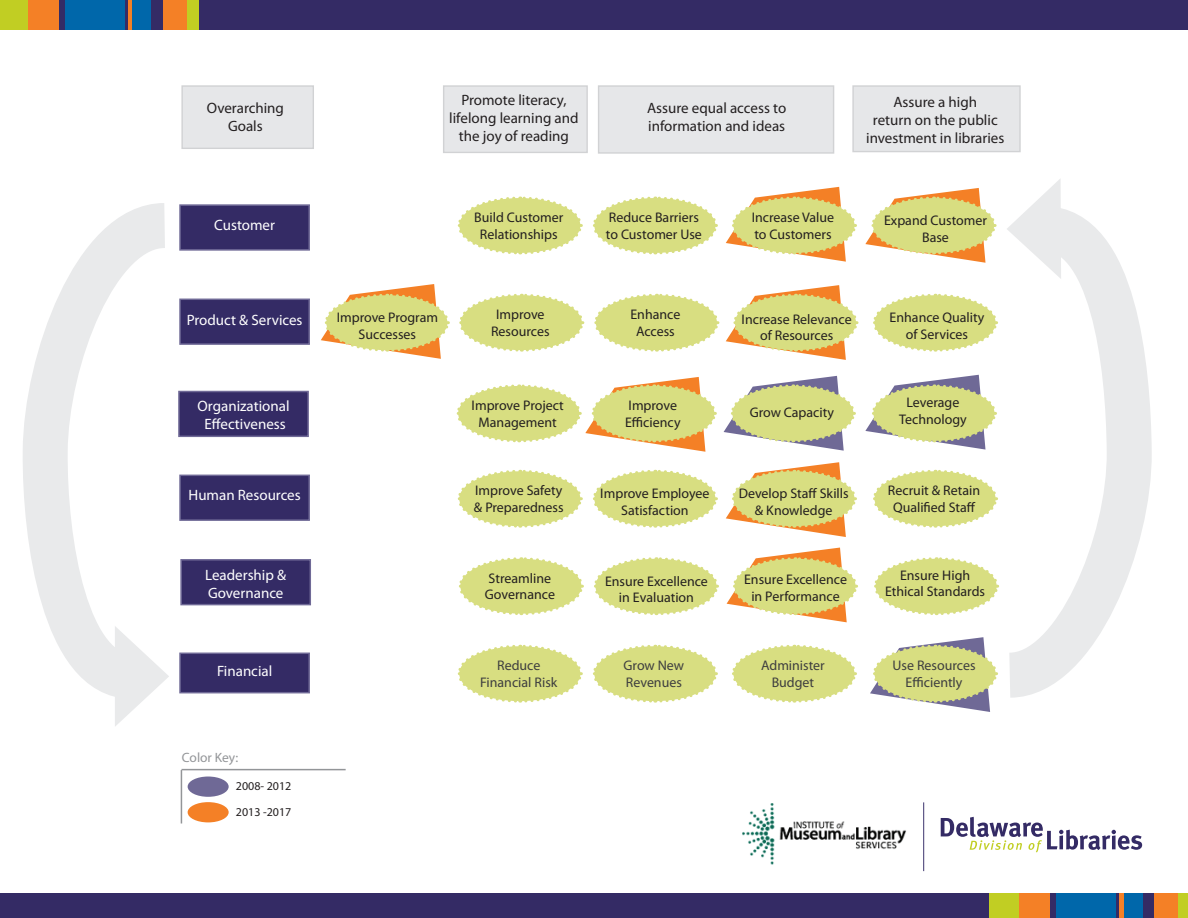
<style>
.page{position:relative;width:1188px;height:918px;background:#fff}
.page>*{position:absolute;margin:0;border:0;box-sizing:border-box;transform-origin:0 0}
.t1{font:15px/18px "Myriad Pro";color:#231f20}
.t2{font:15px "Myriad Pro";color:#fff}
.t3{font:13.95px/16.8px "Myriad Pro";color:#231f20;text-align:center}
.t4{font:13.95px "Myriad Pro";color:#3e3e3f}
.t5{font:13.5px "Myriad Pro";color:#939598}
.t6{font:12px "Myriad Pro";color:#231f20}
</style>
<div class="page">
<svg style="left:977px;top:208px;width:175px;height:490px"></svg>
<svg style="left:1007px;top:179px;width:54px;height:100px"></svg>
<div style="left:179px;top:204px;width:131px;height:47px;background:#342b65;border:2px solid #6f6996"></div>
<div style="left:179px;top:299px;width:131px;height:46px;background:#342b65;border:2px solid #6f6996"></div>
<div style="left:178px;top:391px;width:131px;height:46px;background:#342b65;border:2px solid #6f6996"></div>
<div style="left:179px;top:475px;width:131px;height:46px;background:#342b65;border:2px solid #6f6996"></div>
<div style="left:180px;top:559px;width:131px;height:46px;background:#342b65;border:2px solid #6f6996"></div>
<div style="left:179px;top:653px;width:131px;height:40px;background:#342b65;border:2px solid #6f6996"></div>
<div style="left:181px;top:85px;width:133px;height:64px;background:#e6e7e9;border:1px solid #d1d2d4"></div>
<svg style="left:457px;top:196px;width:126px;height:59px"></svg>
<svg style="left:593px;top:196px;width:125px;height:59px"></svg>
<svg style="left:726px;top:187px;width:131px;height:75px"></svg>
<svg style="left:865px;top:188px;width:132px;height:75px"></svg>
<svg style="left:459px;top:293px;width:126px;height:59px"></svg>
<svg style="left:594px;top:293px;width:126px;height:59px"></svg>
<svg style="left:726px;top:285px;width:133px;height:75px"></svg>
<svg style="left:873px;top:292px;width:126px;height:61px"></svg>
<svg style="left:456px;top:377px;width:261px;height:75px"></svg>
<svg style="left:724px;top:376px;width:132px;height:75px"></svg>
<svg style="left:865px;top:375px;width:133px;height:75px"></svg>
<svg style="left:457px;top:469px;width:126px;height:59px"></svg>
<svg style="left:593px;top:469px;width:125px;height:59px"></svg>
<svg style="left:726px;top:462px;width:131px;height:75px"></svg>
<svg style="left:873px;top:468px;width:126px;height:61px"></svg>
<svg style="left:459px;top:557px;width:125px;height:59px"></svg>
<svg style="left:594px;top:557px;width:125px;height:59px"></svg>
<svg style="left:727px;top:548px;width:131px;height:74px"></svg>
<svg style="left:874px;top:556px;width:126px;height:61px"></svg>
<svg style="left:457px;top:644px;width:126px;height:59px"></svg>
<svg style="left:593px;top:644px;width:125px;height:59px"></svg>
<svg style="left:732px;top:644px;width:125px;height:59px"></svg>
<svg style="left:870px;top:637px;width:129px;height:75px"></svg>
<div style="left:443px;top:85px;width:145px;height:68px;background:#e6e7e9;border:1px solid #d1d2d4"></div>
<div style="left:598px;top:85px;width:236px;height:69px;background:#e6e7e9;border:1px solid #d1d2d4"></div>
<div style="left:852px;top:85px;width:169px;height:67px;background:#e6e7e9;border:1px solid #d1d2d4"></div>
<svg style="left:321px;top:284px;width:129px;height:75px"></svg>
<div style="left:0;top:893px;width:1188px;height:25px;background:#342b65"></div>
<div style="left:989px;top:893px;width:31px;height:25px;background:#c1ce23"></div>
<div style="left:1020px;top:893px;width:31px;height:25px;background:#f48026"></div>
<div style="left:1057px;top:893px;width:59px;height:25px;background:#0067aa"></div>
<div style="left:1119px;top:893px;width:5px;height:25px;background:#f48026"></div>
<div style="left:1124px;top:893px;width:19px;height:25px;background:#0067aa"></div>
<div style="left:1154px;top:893px;width:25px;height:25px;background:#f48026"></div>
<div style="left:1178px;top:893px;width:10px;height:25px;background:#c1ce23"></div>
<svg style="left:941px;top:817px;width:201px;height:35px"></svg>
<img style="left:742px;top:803px;width:164px;height:62px">
<hr style="left:923px;top:802px;width:1px;height:69px;background:#50487c">
<div style="left:0;top:0;width:1188px;height:29px;background:#342b65"></div>
<div style="left:0;top:0;width:28px;height:29px;background:#c1ce23"></div>
<div style="left:28px;top:0;width:32px;height:29px;background:#f48026"></div>
<div style="left:59px;top:0;width:6px;height:29px;background:#342b65"></div>
<div style="left:65px;top:0;width:60px;height:29px;background:#0067aa"></div>
<hr style="left:128px;top:0;width:4px;height:29px;background:#f48026">
<div style="left:132px;top:0;width:19px;height:29px;background:#0067aa"></div>
<div style="left:163px;top:0;width:24px;height:29px;background:#f48026"></div>
<div style="left:187px;top:0;width:11px;height:29px;background:#c1ce23"></div>
<div style="left:188px;top:777px;width:41px;height:20px;background:#6f6996;border-radius:50%"></div>
<div style="left:188px;top:802px;width:41px;height:20px;background:#f48026;border-radius:50%"></div>
<svg style="left:44px;top:203px;width:166px;height:494px"></svg>
<svg style="left:115px;top:626px;width:54px;height:100px"></svg>
<hr style="left:182px;top:769px;width:164px;height:1px;background:#939598">
<hr style="left:181px;top:770px;width:1px;height:54px;background:#939598">
<p class="t1" style="left:207px;top:98px;width:79px">Overarching</p>
<p class="t1" style="left:228px;top:116px;width:36px">Goals</p>
<p class="t2" style="left:214px;top:216px;width:62px">Customer</p>
<p class="t2" style="left:187px;top:311px;width:117px">Product &amp; Services</p>
<p class="t2" style="left:198px;top:397px;width:93px">Organizational</p>
<p class="t2" style="left:205px;top:415px;width:83px">Effectiveness</p>
<p class="t2" style="left:189px;top:486px;width:114px">Human Resources</p>
<p class="t2" style="left:205px;top:565px;width:83px">Leadership &amp;</p>
<p class="t2" style="left:208px;top:583px;width:77px">Governance</p>
<p class="t2" style="left:217px;top:661px;width:57px">Financial</p>
<p class="t5" style="left:182px;top:749px;width:58px">Color Key:</p>
<p class="t6" style="left:236px;top:779px;width:57px">2008- 2012</p>
<p class="t6" style="left:236px;top:805px;width:57px">2013 -2017</p>
<p class="t1" style="left:461px;top:91px;width:107px">Promote literacy,</p>
<p class="t1" style="left:449px;top:109px;width:131px">lifelong learning and</p>
<p class="t1" style="left:459px;top:127px;width:111px">the joy of reading</p>
<p class="t1" style="left:647px;top:98px;width:141px">Assure equal access to information and ideas</p>
<p class="t1" style="left:894px;top:92px;width:85px">Assure a high</p>
<p class="t1" style="left:873px;top:110px;width:126px">return on the public</p>
<p class="t1" style="left:866px;top:128px;width:140px">investment in libraries</p>
<p class="t3" style="left:337px;top:309px;width:103px">Improve Program</p>
<p class="t3" style="left:359px;top:326px;width:59px">Successes</p>
<p class="t3" style="left:474px;top:209px;width:91px">Build Customer</p>
<p class="t3" style="left:480px;top:225px;width:79px">Relationships</p>
<p class="t3" style="left:609px;top:209px;width:92px">Reduce Barriers</p>
<p class="t3" style="left:606px;top:225px;width:98px">to Customer Use</p>
<p class="t3" style="left:752px;top:209px;width:84px">Increase Value</p>
<p class="t3" style="left:754px;top:225px;width:79px">to Customers</p>
<p class="t3" style="left:884px;top:212px;width:105px">Expand Customer</p>
<p class="t3" style="left:922px;top:228px;width:28px">Base</p>
<p class="t3" style="left:496px;top:306px;width:50px">Improve</p>
<p class="t3" style="left:491px;top:323px;width:60px">Resources</p>
<p class="t3" style="left:630px;top:306px;width:51px">Enhance</p>
<p class="t3" style="left:636px;top:323px;width:40px">Access</p>
<p class="t3" style="left:742px;top:310px;width:112px">Increase Relevance of Resources</p>
<p class="t3" style="left:890px;top:309px;width:96px">Enhance Quality of Services</p>
<p class="t3" style="left:472px;top:397px;width:94px">Improve Project<br>Management</p>
<p class="t3" style="left:629px;top:397px;width:50px">Improve</p>
<p class="t3" style="left:625px;top:413px;width:57px">Efficiency</p>
<p class="t3" style="left:750px;top:404px;width:86px">Grow Capacity</p>
<p class="t3" style="left:907px;top:394px;width:54px">Leverage</p>
<p class="t3" style="left:899px;top:410px;width:69px">Technology</p>
<p class="t3" style="left:475px;top:482px;width:89px">Improve Safety</p>
<p class="t3" style="left:474px;top:499px;width:91px">&amp; Preparedness</p>
<p class="t3" style="left:600px;top:485px;width:111px">Improve Employee<br>Satisfaction</p>
<p class="t3" style="left:739px;top:485px;width:112px">Develop Staff Skills &amp; Knowledge</p>
<p class="t3" style="left:888px;top:482px;width:94px">Recruit &amp; Retain</p>
<p class="t3" style="left:893px;top:499px;width:84px">Qualified Staff</p>
<p class="t3" style="left:489px;top:569px;width:64px">Streamline</p>
<p class="t3" style="left:485px;top:586px;width:72px">Governance</p>
<p class="t3" style="left:605px;top:572px;width:104px">Ensure Excellence in Evaluation</p>
<p class="t3" style="left:744px;top:571px;width:104px">Ensure Excellence</p>
<p class="t3" style="left:751px;top:588px;width:90px">in Performance</p>
<p class="t3" style="left:900px;top:566px;width:72px">Ensure High</p>
<p class="t3" style="left:885px;top:583px;width:101px">Ethical Standards</p>
<p class="t4" style="left:497px;top:657px;width:45px">Reduce</p>
<p class="t4" style="left:480px;top:674px;width:79px">Financial Risk</p>
<p class="t4" style="left:624px;top:657px;width:62px">Grow New</p>
<p class="t4" style="left:626px;top:674px;width:58px">Revenues</p>
<p class="t4" style="left:761px;top:657px;width:65px">Administer</p>
<p class="t4" style="left:772px;top:674px;width:44px">Budget</p>
<p class="t4" style="left:893px;top:657px;width:84px">Use Resources</p>
<p class="t4" style="left:906px;top:674px;width:58px">Efficiently</p>
</div>
